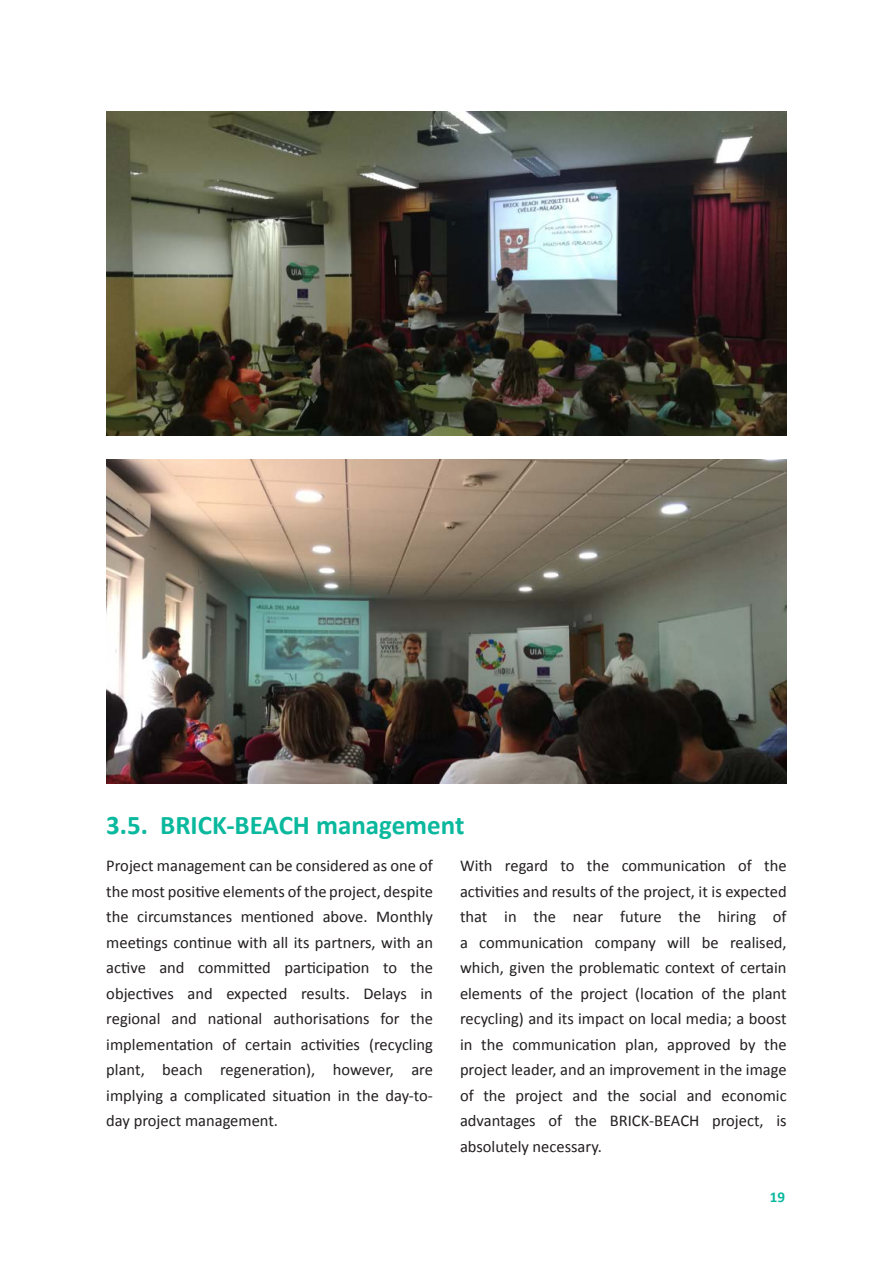
<style>
.page{position:relative;width:893px;height:1263px;background:#fff}
.page>*{position:absolute;margin:0;border:0;box-sizing:border-box;transform-origin:0 0}
.t1{font:700 27px "Calibri";color:#09b89d}
.Para{font:16.5px/25.5px "Calibri";color:#231f20;text-align:justify}
.t2{font:700 15px "Calibri";color:#09b89d}
</style>
<div class="page">
<img style="left:106px;top:111px;width:681px;height:324px">
<img style="left:106px;top:459px;width:681px;height:324px">
<h2 class="t1" style="left:106px;top:806px;width:360px">3.5. BRICK-BEACH management</h2>
<p class="Para" style="left:106px;top:853px;width:328px">Project management can be considered as one of the most positive elements of the project, despite the circumstances mentioned above. Monthly meetings continue with all its partners, with an active and committed participation to the objectives and expected results. Delays in regional and national authorisations for the implementation of certain activities (recycling plant, beach regeneration), however, are implying a complicated situation in the day-to&shy;day project management.</p>
<p class="Para" style="left:460px;top:853px;width:328px">With regard to the communication of the activities and results of the project, it is expected that in the near future the hiring of a communication company will be realised, which, given the problematic context of certain elements of the project (location of the plant recycling) and its impact on local media; a boost in the communication plan, approved by the project leader, and an improvement in the image of the project and the social and economic advantages of the BRICK-BEACH project, is absolutely necessary.</p>
<p class="t2" style="left:770px;top:1186px;width:17px">19</p>
</div>
